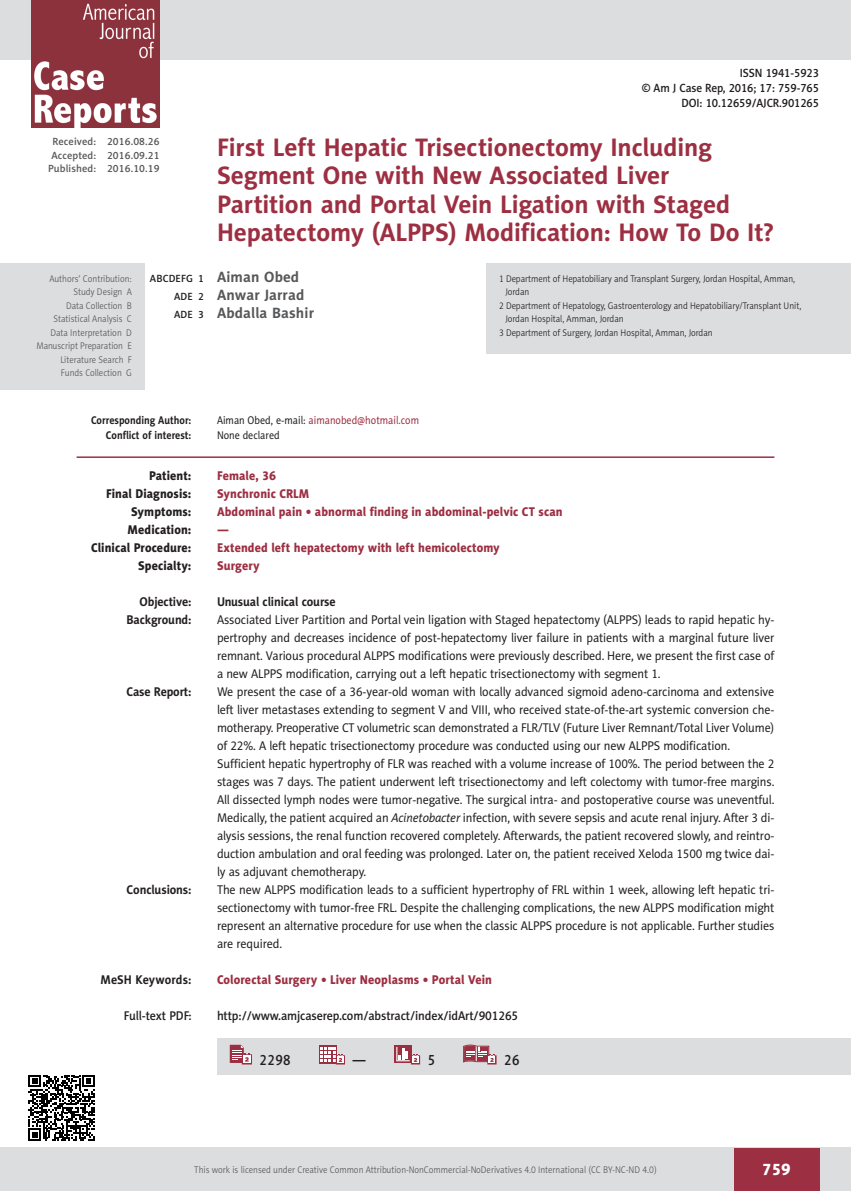
<style>
.page{position:relative;width:851px;height:1191px;background:#fff}
.page>*{position:absolute;margin:0;border:0;box-sizing:border-box;transform-origin:0 0}
.AJCR_Tytul{font:700 25.5px/28.5px "Naomi Sans EFN";letter-spacing:-.005em;color:#9d2f42}
.t1{font:16.5px "Naomi Sans EFN Heavy";color:#fff}
.AJCR_Autorzy{font:700 15px "Naomi Sans EFN";letter-spacing:.01em;color:#57585a}
.AJCR_dane{font:15px "Naomi Sans EFN Medium";letter-spacing:.03em;color:#231f20;scale:.9 1}
.AJCR_Summary_body{font:12.75px/18px "Naomi Sans EFN";letter-spacing:-.01em;color:#231f20;text-align:justify;scale:.95 1}
.AJCR_keywords{font:12.75px "Naomi Sans EFN Heavy";letter-spacing:.005em;color:#9d2f42;scale:.95 1}
.AJCR_keywords-2{font:12.75px "Naomi Sans EFN Heavy";letter-spacing:.005em;color:#231f20;scale:.95 1}
.AJCR_full_text_pdf{font:12.75px "Naomi Sans EFN Medium";letter-spacing:-.01em;color:#231f20;scale:.95 1}
.AJCR_Summary_body-2{font:700 12.75px "Naomi Sans EFN";letter-spacing:-.01em;color:#231f20;scale:.95 1}
.AJCR_keywords-3{font:700 12.75px "Naomi Sans EFN";letter-spacing:.005em;color:#231f20;scale:.95 1}
.AJCR_full_text_pdf-2{font:12px "Naomi Sans EFN Medium";letter-spacing:-.01em;color:#231f20;scale:.95 1}
.AJCR_Adres{font:700 11.25px "Naomi Sans EFN";color:#231f20;scale:.9 1}
.AJCR_Adres-2{font:11.25px "Naomi Sans EFN";color:#9d2f42;scale:.9 1}
.AJCR_Adres-3{font:11.25px "Naomi Sans EFN";color:#231f20;scale:.9 1}
.t2{font:10.5px "Naomi Sans EFN Medium";letter-spacing:.01em;color:#57585a}
.t3{font:9.75px "Naomi Sans EFN Light";color:#57585a;scale:.9 1}
.AJCR_Afiliacja{font:9.75px/13.5px "Naomi Sans EFN Light";color:#231f20;scale:.9 1}
.s1{font-family:"Naomi Sans EFN Medium";font-weight:400;font-size:10.5px;color:#231f20}
.s2{color:#231f20}
.s3{font-style:italic}
</style>
<div class="page">
<div style="left:217px;top:1038px;width:633px;height:36px;background:#dcdddf"></div>
<svg style="left:230px;top:1044px;width:22px;height:20px"></svg>
<div style="left:319px;top:1045px;width:17px;height:18px;background:#9d2f42"></div>
<svg style="left:320px;top:1046px;width:25px;height:18px"></svg>
<div style="left:394px;top:1045px;width:18px;height:18px;background:#9d2f42"></div>
<svg style="left:396px;top:1047px;width:24px;height:17px"></svg>
<svg style="left:463px;top:1044px;width:33px;height:20px"></svg>
<hr style="left:77px;top:456px;width:697px;height:2px;background:#9d2f42">
<div style="left:0;top:264px;width:145px;height:126px;background:#dcdddf"></div>
<div style="left:486px;top:264px;width:364px;height:90px;background:#dcdddf"></div>
<svg style="left:28px;top:1075px;width:67px;height:66px"></svg>
<div style="left:0;top:1148px;width:850px;height:43px;background:#dcdddf"></div>
<div style="left:733px;top:1147px;width:86px;height:43px;background:#9d2f42"></div>
<div style="left:0;top:0;width:850px;height:60px;background:#dcdddf"></div>
<img style="left:32px;top:0;width:127px;height:127px">
<p class="AJCR_full_text_pdf-2" style="left:739px;top:66px;width:85px">ISSN 1941-5923</p>
<p class="AJCR_full_text_pdf-2" style="left:641px;top:81px;width:188px">© Am J Case Rep, 2016; 17: 759-765</p>
<p class="AJCR_full_text_pdf-2" style="left:681px;top:96px;width:146px">DOI: 10.12659/AJCR.901265</p>
<p class="AJCR_Tytul" style="left:217px;top:133px;width:559px">First Left Hepatic Trisectionectomy Including Segment One with New Associated Liver<br>Partition and Portal Vein Ligation with Staged Hepatectomy (ALPPS) Modification: How To Do It?</p>
<p class="AJCR_Autorzy" style="left:150px;top:268px;width:151px"><span class="s1">ABCDEFG 1</span> Aiman Obed</p>
<p class="AJCR_Autorzy" style="left:174px;top:286px;width:132px"><span class="s1">ADE 2</span> Anwar Jarrad</p>
<p class="AJCR_Autorzy" style="left:174px;top:304px;width:141px"><span class="s1">ADE 3</span> Abdalla Bashir</p>
<p class="t2" style="left:52px;top:136px;width:109px">Received: 2016.08.26</p>
<p class="t2" style="left:51px;top:149px;width:110px">Accepted: 2016.09.21</p>
<p class="t2" style="left:48px;top:163px;width:113px">Published: 2016.10.19</p>
<p class="t3" style="left:49px;top:273px;width:93px">Authors’ Contribution:</p>
<p class="t3" style="left:74px;top:286px;width:66px">Study Design A</p>
<p class="t3" style="left:66px;top:300px;width:74px">Data Collection B</p>
<p class="t3" style="left:53px;top:313px;width:89px">Statistical Analysis C</p>
<p class="t3" style="left:51px;top:327px;width:92px">Data Interpretation D</p>
<p class="t3" style="left:36px;top:340px;width:107px">Manuscript Preparation E</p>
<p class="t3" style="left:60px;top:354px;width:81px">Literature Search F</p>
<p class="t3" style="left:61px;top:367px;width:80px">Funds Collection G</p>
<p class="AJCR_Afiliacja" style="left:505px;top:272px;width:323px;text-indent:-6px">1 Department of Hepatobiliary and Transplant Surgery, Jordan Hospital, Amman,<br>Jordan</p>
<p class="AJCR_Afiliacja" style="left:505px;top:299px;width:330px;text-indent:-6px">2 Department of Hepatology, Gastroenterology and Hepatobiliary/Transplant Unit,<br>Jordan Hospital, Amman, Jordan</p>
<p class="AJCR_Afiliacja" style="left:499px;top:326px;width:239px">3 Department of Surgery, Jordan Hospital, Amman, Jordan</p>
<p class="AJCR_Adres" style="left:91px;top:413px;width:113px">Corresponding Author:</p>
<p class="AJCR_Adres-2" style="left:217px;top:413px;width:226px"><span class="s2">Aiman Obed, e-mail:</span> aimanobed@hotmail.com</p>
<p class="AJCR_Adres" style="left:106px;top:429px;width:97px">Conflict of interest:</p>
<p class="AJCR_Adres-3" style="left:217px;top:429px;width:71px">None declared</p>
<p class="AJCR_keywords-2" style="left:149px;top:468px;width:46px">Patient:</p>
<p class="AJCR_keywords" style="left:217px;top:468px;width:64px">Female, 36</p>
<p class="AJCR_keywords-2" style="left:106px;top:486px;width:91px">Final Diagnosis:</p>
<p class="AJCR_keywords" style="left:217px;top:486px;width:99px">Synchronic CRLM</p>
<p class="AJCR_keywords-2" style="left:131px;top:504px;width:65px">Symptoms:</p>
<p class="AJCR_keywords" style="left:217px;top:504px;width:365px">Abdominal pain • abnormal finding in abdominal-pelvic CT scan</p>
<p class="AJCR_keywords-2" style="left:128px;top:522px;width:69px">Medication:</p>
<p class="AJCR_keywords" style="left:217px;top:522px;width:14px">—</p>
<p class="AJCR_keywords-2" style="left:91px;top:540px;width:107px">Clinical Procedure:</p>
<p class="AJCR_keywords" style="left:217px;top:540px;width:299px">Extended left hepatectomy with left hemicolectomy</p>
<p class="AJCR_keywords-2" style="left:138px;top:558px;width:58px">Specialty:</p>
<p class="AJCR_keywords" style="left:217px;top:558px;width:47px">Surgery</p>
<p class="AJCR_Summary_body-2" style="left:139px;top:594px;width:56px">Objective:</p>
<p class="AJCR_Summary_body-2" style="left:217px;top:594px;width:126px">Unusual clinical course</p>
<p class="AJCR_Summary_body-2" style="left:126px;top:612px;width:70px">Background:</p>
<p class="AJCR_Summary_body" style="left:217px;top:611px;width:588px">Associated Liver Partition and Portal vein ligation with Staged hepatectomy (ALPPS) leads to rapid hepatic hy&shy;pertrophy and decreases incidence of post-hepatectomy liver failure in patients with a marginal future liver remnant. Various procedural ALPPS modifications were previously described. Here, we present the first case of a new ALPPS modification, carrying out a left hepatic trisectionectomy with segment 1.</p>
<p class="AJCR_Summary_body-2" style="left:126px;top:684px;width:70px">Case Report:</p>
<p class="AJCR_Summary_body" style="left:217px;top:683px;width:588px">We present the case of a 36-year-old woman with locally advanced sigmoid adeno-carcinoma and extensive left liver metastases extending to segment V and VIII, who received state-of-the-art systemic conversion che&shy;motherapy. Preoperative CT volumetric scan demonstrated a FLR/TLV (Future Liver Remnant/Total Liver Volume) of 22%. A left hepatic trisectionectomy procedure was conducted using our new ALPPS modification.</p>
<p class="AJCR_Summary_body" style="left:217px;top:755px;width:588px">Sufficient hepatic hypertrophy of FLR was reached with a volume increase of 100%. The period between the 2 stages was 7 days. The patient underwent left trisectionectomy and left colectomy with tumor-free margins.<br>All dissected lymph nodes were tumor-negative. The surgical intra- and postoperative course was uneventful.<br>Medically, the patient acquired an <span class="s3">Acinetobacter</span> infection, with severe sepsis and acute renal injury. After 3 di&shy;alysis sessions, the renal function recovered completely. Afterwards, the patient recovered slowly, and reintro&shy;duction ambulation and oral feeding was prolonged. Later on, the patient received Xeloda 1500 mg twice dai&shy;ly as adjuvant chemotherapy.</p>
<p class="AJCR_Summary_body-2" style="left:127px;top:882px;width:70px">Conclusions:</p>
<p class="AJCR_Summary_body" style="left:217px;top:881px;width:588px">The new ALPPS modification leads to a sufficient hypertrophy of FRL within 1 week, allowing left hepatic tri&shy;sectionectomy with tumor-free FRL. Despite the challenging complications, the new ALPPS modification might represent an alternative procedure for use when the classic ALPPS procedure is not applicable. Further studies are required.</p>
<p class="AJCR_keywords-3" style="left:100px;top:972px;width:97px">MeSH Keywords:</p>
<p class="AJCR_keywords" style="left:217px;top:972px;width:291px">Colorectal Surgery • Liver Neoplasms • Portal Vein</p>
<p class="AJCR_full_text_pdf" style="left:124px;top:1008px;width:73px">Full-text PDF:</p>
<p class="AJCR_full_text_pdf" style="left:217px;top:1008px;width:318px">http://www.amjcaserep.com/abstract/index/idArt/901265</p>
<p class="AJCR_dane" style="left:259px;top:1050px;width:36px">2298</p>
<p class="AJCR_dane" style="left:352px;top:1050px;width:16px">—</p>
<p class="AJCR_dane" style="left:427px;top:1050px;width:10px">5</p>
<p class="AJCR_dane" style="left:504px;top:1050px;width:19px">26</p>
<p class="t3" style="left:194px;top:1164px;width:515px">This work is licensed under Creative Common Attribution-NonCommercial-NoDerivatives 4.0 International (CC BY-NC-ND 4.0)</p>
<p class="t1" style="left:762px;top:1159px;width:30px">759</p>
</div>
